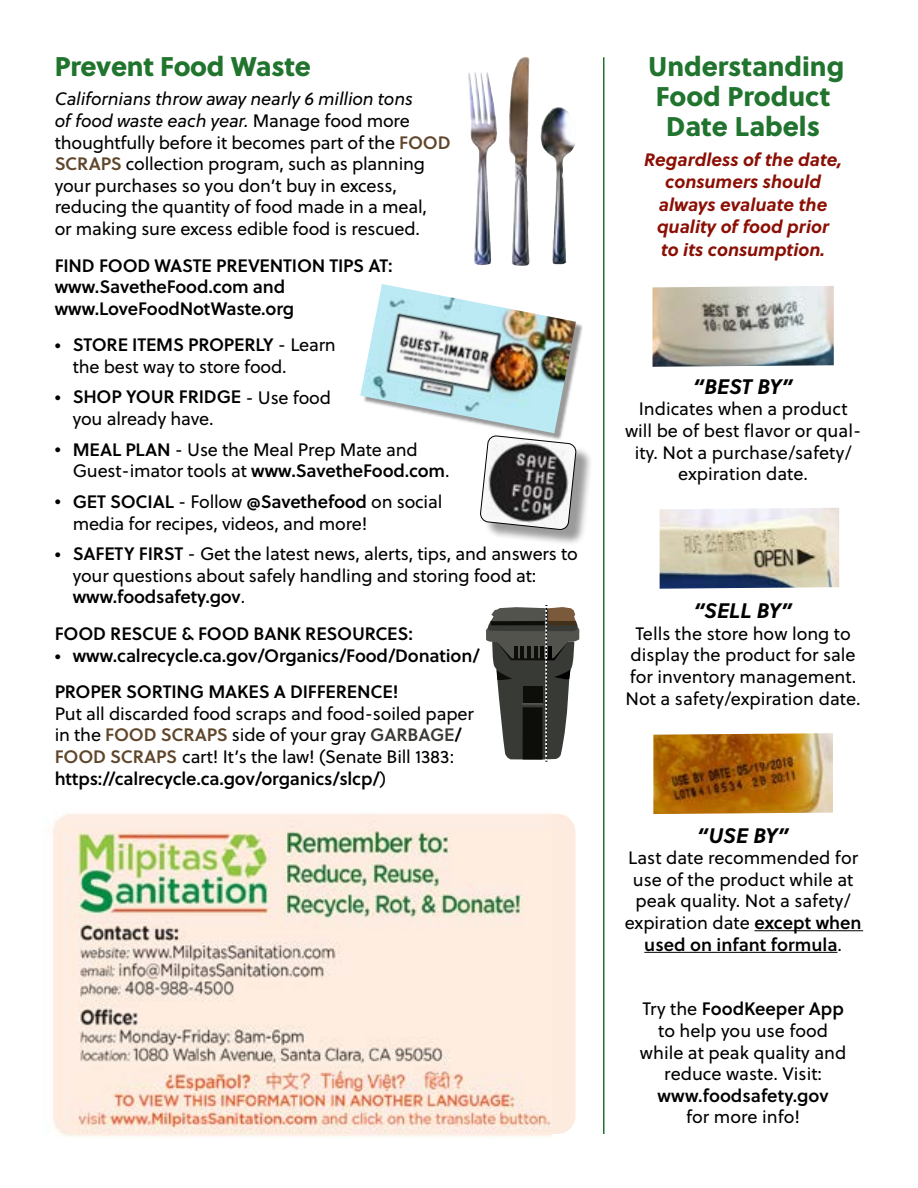
<style>
.page{position:relative;width:918px;height:1188px;background:#fff}
.page>*{position:absolute;margin:0;border:0;box-sizing:border-box;transform-origin:0 0}
.headline_2{font:27px "Soleil Xb";color:#20742e}
.t1{font:italic 700 21px "Soleil";color:#000}
.text{font:18px/21.6px "Soleil";letter-spacing:-.01em;color:#000;text-align:center}
.text-2{font:18px "Soleil Sb";letter-spacing:-.01em;color:#000}
.t2{font:italic 700 18px "Soleil";color:#8b0f04}
.s1{font-style:italic}
.s2{font-family:"Soleil Sb";color:#5f462b}
.s3{font-family:"Soleil"}
.s4{font-family:"Soleil Sb"}
.s5{font-family:"Soleil Sb";color:#383a36}
</style>
<div class="page">
<div style="left:54px;top:814px;width:521px;height:320px;background:#feebdf;border-radius:18px"></div>
<hr style="left:603px;top:57px;width:1px;height:1077px;background:#20742e">
<img style="left:480px;top:57px;width:50px;height:209px">
<div style="left:362px;top:286px;width:221px;height:154px;background:#000;opacity:.4"></div>
<img style="left:360px;top:284px;width:216px;height:149px">
<div style="left:484px;top:439px;width:109px;height:108px;background:#000;opacity:.4"></div>
<svg style="left:480px;top:436px;width:97px;height:94px"></svg>
<svg style="left:486px;top:605px;width:93px;height:157px"></svg>
<hr style="left:754px;top:930px;width:109px;height:1px;background:#000">
<hr style="left:644px;top:952px;width:193px;height:1px;background:#000">
<img style="left:653px;top:286px;width:181px;height:81px">
<img style="left:660px;top:508px;width:179px;height:81px">
<img style="left:653px;top:733px;width:180px;height:81px">
<img style="left:52px;top:813px;width:500px;height:324px">
<h3 class="headline_2" style="left:55px;top:45px;width:258px">Prevent Food Waste</h3>
<p class="text" style="left:55px;top:88px;width:397px;text-align:left"><span class="s1">Californians throw away nearly 6 million tons<br>of food waste each year.</span> Manage food more thoughtfully before it becomes part of the <span class="s2">FOOD SCRAPS</span> collection program, such as planning your purchases so you don’t buy in excess,</p>
<p class="text" style="left:55px;top:196px;width:374px">reducing the quantity of food made in a meal,</p>
<p class="text" style="left:55px;top:217px;width:367px">or making sure excess edible food is rescued.</p>
<p class="text-2" style="left:55px;top:251px;width:340px">FIND FOOD WASTE PREVENTION TIPS AT:</p>
<p class="text-2" style="left:55px;top:273px;width:232px">www.SavetheFood.com and</p>
<p class="text-2" style="left:55px;top:295px;width:241px">www.LoveFoodNotWaste.org</p>
<p class="text-2" style="left:55px;top:331px;width:283px">• STORE ITEMS PROPERLY <span class="s3">- Learn</span></p>
<p class="text" style="left:73px;top:355px;width:216px">the best way to store food.</p>
<p class="text-2" style="left:55px;top:383px;width:278px">• SHOP YOUR FRIDGE <span class="s3">- Use food</span></p>
<p class="text" style="left:73px;top:408px;width:142px">you already have.</p>
<p class="text" style="left:55px;top:438px;width:365px"><span class="s4">• MEAL PLAN</span> - Use the Meal Prep Mate and</p>
<p class="text" style="left:73px;top:460px;width:378px">Guest-imator tools at <span class="s4">www.SavetheFood.com</span>.</p>
<p class="text-2" style="left:55px;top:488px;width:389px">• GET SOCIAL <span class="s3">- Follow</span> @Savethefood <span class="s3">on social</span></p>
<p class="text" style="left:73px;top:512px;width:296px">media for recipes, videos, and more!</p>
<p class="text" style="left:73px;top:543px;width:507px;text-align:left;text-indent:-18px"><span class="s4">• SAFETY FIRST</span> - Get the latest news, alerts, tips, and answers to your questions about safely handling and storing food at:</p>
<p class="text-2" style="left:73px;top:583px;width:174px">www.foodsafety.gov<span class="s3">.</span></p>
<p class="text-2" style="left:55px;top:620px;width:360px">FOOD RESCUE &amp; FOOD BANK RESOURCES:</p>
<p class="text-2" style="left:55px;top:641px;width:427px">• www.calrecycle.ca.gov/Organics/Food/Donation/</p>
<p class="text" style="left:55px;top:681px;width:421px;text-align:left"><span class="s4">PROPER SORTING MAKES A DIFFERENCE!<br></span>Put all discarded food scraps and food-soiled paper</p>
<p class="text" style="left:55px;top:724px;width:409px">in the <span class="s2">FOOD SCRAPS</span> side of your gray <span class="s5">GARBAGE</span><span class="s4">/</span></p>
<p class="text" style="left:55px;top:745px;width:401px"><span class="s2">FOOD SCRAPS</span> cart! It’s the law! (Senate Bill 1383:</p>
<p class="text-2" style="left:55px;top:764px;width:333px">https://calrecycle.ca.gov/organics/slcp/<span class="s3">)</span></p>
<p class="headline_2" style="left:648px;top:45px;width:198px">Understanding</p>
<p class="headline_2" style="left:656px;top:75px;width:176px">Food Product</p>
<p class="headline_2" style="left:666px;top:105px;width:155px">Date Labels</p>
<p class="t2" style="left:644px;top:146px;width:199px">Regardless of the date,</p>
<p class="t2" style="left:665px;top:168px;width:157px">consumers should</p>
<p class="t2" style="left:659px;top:191px;width:170px">always evaluate the</p>
<p class="t2" style="left:657px;top:213px;width:174px">quality of food prior</p>
<p class="t2" style="left:661px;top:236px;width:166px">to its consumption.</p>
<p class="t1" style="left:693px;top:370px;width:101px">“BEST BY”</p>
<p class="text" style="left:625px;top:398px;width:238px">Indicates when a product will be of best flavor or qual&shy;ity. Not a purchase/safety/ expiration date.</p>
<p class="t1" style="left:694px;top:595px;width:100px">“SELL BY”</p>
<p class="text" style="left:626px;top:622px;width:236px">Tells the store how long to display the product for sale for inventory management.<br>Not a safety/expiration date.</p>
<p class="t1" style="left:697px;top:819px;width:94px">“USE BY”</p>
<p class="text" style="left:625px;top:847px;width:238px">Last date recommended for use of the product while at peak quality. Not a safety/ expiration date <span class="s4">except when used on infant formula</span>.</p>
<p class="text-2" style="left:642px;top:995px;width:203px"><span class="s3">Try the</span> FoodKeeper App</p>
<p class="text" style="left:658px;top:1019px;width:171px">to help you use food</p>
<p class="text" style="left:640px;top:1041px;width:208px">while at peak quality and reduce waste. Visit:</p>
<p class="text-2" style="left:658px;top:1082px;width:173px">www.foodsafety.gov</p>
<p class="text" style="left:686px;top:1106px;width:115px">for more info!</p>
</div>
